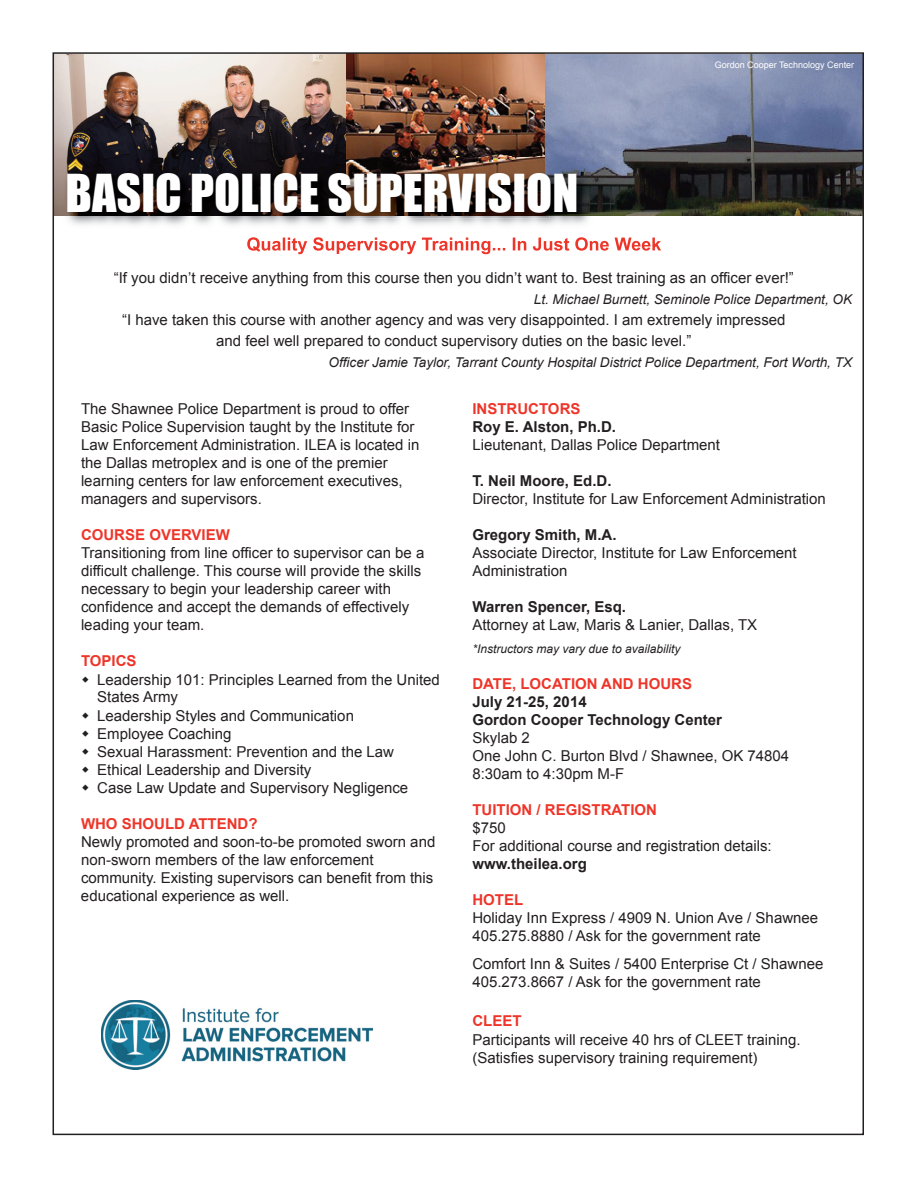
<style>
.page{position:relative;width:918px;height:1188px;background:#fff}
.page>*{position:absolute;margin:0;border:0;box-sizing:border-box;transform-origin:0 0}
.t1{font:48px "Impact";color:#fff}
.t2{font:15px/18px "Arial";color:#231f20}
.t3{font:700 15px/18px "Arial";color:#231f20}
.t4{font:700 15px "Arial";color:#ee3529}
.t5{font:italic 13.5px "Arial";color:#231f20}
.t6{font:italic 12px "Arial";color:#231f20}
.t7{font:9px "Arial";color:#fff}
</style>
<div class="page">
<img style="left:56px;top:55px;width:291px;height:103px">
<img style="left:102px;top:1001px;width:270px;height:69px">
<img style="left:545px;top:55px;width:316px;height:161px">
<img style="left:347px;top:55px;width:198px;height:103px">
<img style="left:67px;top:216px;width:594px;height:39px">
<img style="left:56px;top:158px;width:291px;height:58px">
<img style="left:247px;top:237px;width:85px;height:17px">
<img style="left:352px;top:216px;width:197px;height:3px">
<img style="left:347px;top:158px;width:341px;height:58px">
<h1 class="t1" style="left:66px;top:164px;width:514px">BASIC POLICE SUPERVISION</h1>
<p class="t7" style="left:715px;top:60px;width:141px">Gordon Cooper Technology Center</p>
<p class="t2" style="left:114px;top:269px;width:682px">“If you didn’t receive anything from this course then you didn’t want to. Best training as an officer ever!”</p>
<p class="t5" style="left:534px;top:292px;width:320px">Lt. Michael Burnett, Seminole Police Department, OK</p>
<p class="t2" style="left:122px;top:310px;width:665px;line-height:21px;text-align:center">“I have taken this course with another agency and was very disappointed. I am extremely impressed and feel well prepared to conduct supervisory duties on the basic level.”</p>
<p class="t5" style="left:329px;top:355px;width:525px">Officer Jamie Taylor, Tarrant County Hospital District Police Department, Fort Worth, TX</p>
<p class="t2" style="left:81px;top:400px;width:340px">The Shawnee Police Department is proud to offer Basic Police Supervision taught by the Institute for Law Enforcement Administration. ILEA is located in the Dallas metroplex and is one of the premier learning centers for law enforcement executives, managers and supervisors.</p>
<p class="t4" style="left:81px;top:527px;width:150px">COURSE OVERVIEW</p>
<p class="t2" style="left:81px;top:544px;width:345px">Transitioning from line officer to supervisor can be a difficult challenge. This course will provide the skills necessary to begin your leadership career with confidence and accept the demands of effectively leading your team.</p>
<p class="t4" style="left:81px;top:653px;width:57px">TOPICS</p>
<p class="t2" style="left:97px;top:671px;width:344px">Leadership 101: Principles Learned from the United States Army<br>Leadership Styles and Communication<br>Employee Coaching<br>Sexual Harassment: Prevention and the Law Ethical Leadership and Diversity<br>Case Law Update and Supervisory Negligence</p>
<p class="t4" style="left:81px;top:815px;width:178px">WHO SHOULD ATTEND?</p>
<p class="t2" style="left:81px;top:832px;width:356px">Newly promoted and soon-to-be promoted sworn and non-sworn members of the law enforcement community. Existing supervisors can benefit from this educational experience as well.</p>
<p class="t4" style="left:472px;top:401px;width:110px">INSTRUCTORS</p>
<p class="t3" style="left:472px;top:418px;width:145px">Roy E. Alston, Ph.D.</p>
<p class="t2" style="left:472px;top:436px;width:249px">Lieutenant, Dallas Police Department</p>
<p class="t3" style="left:472px;top:472px;width:141px">T. Neil Moore, Ed.D.</p>
<p class="t2" style="left:472px;top:490px;width:355px">Director, Institute for Law Enforcement Administration</p>
<p class="t3" style="left:472px;top:526px;width:146px">Gregory Smith, M.A.</p>
<p class="t2" style="left:472px;top:544px;width:326px">Associate Director, Institute for Law Enforcement<br>Administration</p>
<p class="t3" style="left:472px;top:598px;width:155px">Warren Spencer, Esq.</p>
<p class="t2" style="left:472px;top:616px;width:286px">Attorney at Law, Maris &amp; Lanier, Dallas, TX</p>
<p class="t6" style="left:472px;top:642px;width:210px">*Instructors may vary due to availability</p>
<p class="t4" style="left:472px;top:675px;width:221px">DATE, LOCATION AND HOURS</p>
<p class="t3" style="left:472px;top:692px;width:251px">July 21-25, 2014<br>Gordon Cooper Technology Center</p>
<p class="t2" style="left:472px;top:728px;width:318px">Skylab 2<br>One John C. Burton Blvd / Shawnee, OK 74804<br>8:30am to 4:30pm M-F</p>
<p class="t4" style="left:472px;top:801px;width:186px">TUITION / REGISTRATION</p>
<p class="t2" style="left:472px;top:818px;width:301px">$750<br>For additional course and registration details:</p>
<p class="t3" style="left:472px;top:854px;width:116px">www.theilea.org</p>
<p class="t4" style="left:472px;top:891px;width:52px">HOTEL</p>
<p class="t2" style="left:472px;top:908px;width:347px">Holiday Inn Express / 4909 N. Union Ave / Shawnee<br>405.275.8880 / Ask for the government rate</p>
<p class="t2" style="left:472px;top:955px;width:353px">Comfort Inn &amp; Suites / 5400 Enterprise Ct / Shawnee<br>405.273.8667 / Ask for the government rate</p>
<p class="t4" style="left:472px;top:1013px;width:51px">CLEET</p>
<p class="t2" style="left:472px;top:1031px;width:330px">Participants will receive 40 hrs of CLEET training. (Satisfies supervisory training requirement)</p>
</div>
